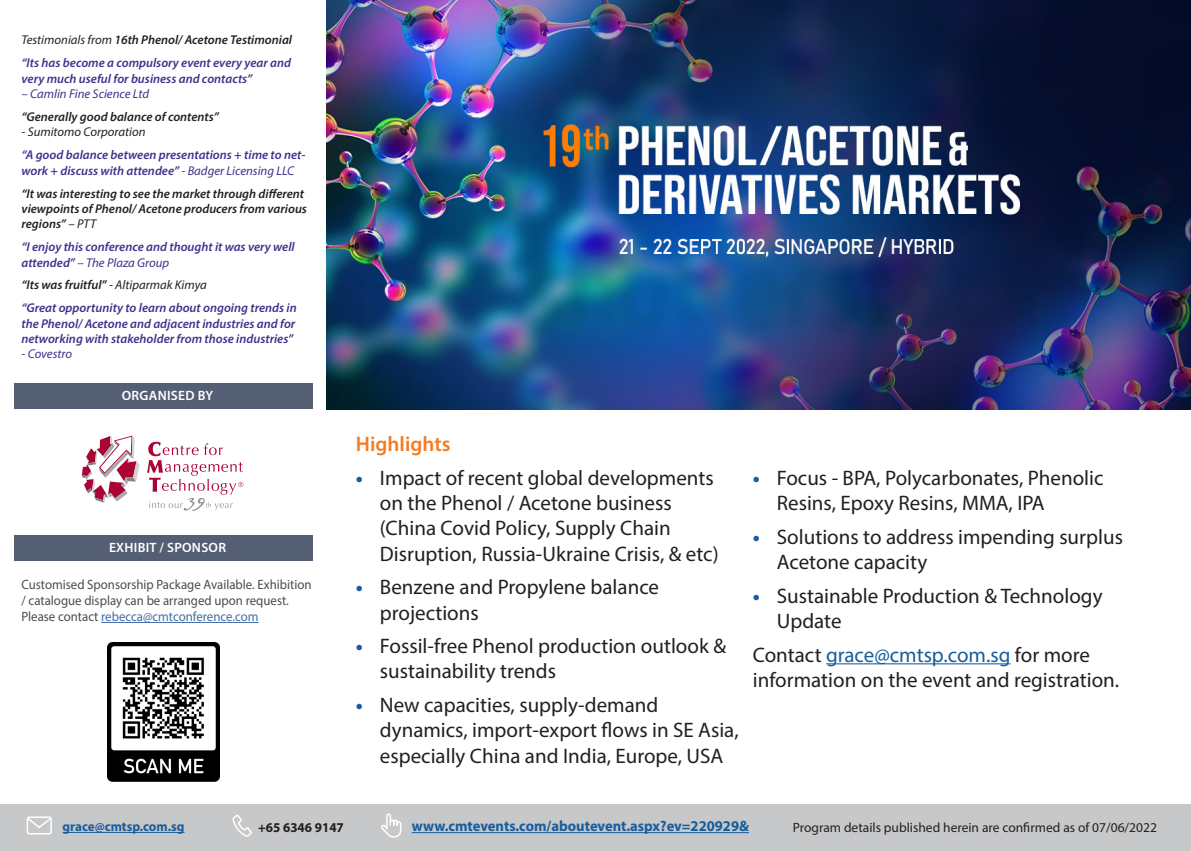
<style>
.page{position:relative;width:1191px;height:851px;background:#fff}
.page>*{position:absolute;margin:0;border:0;box-sizing:border-box;transform-origin:0 0}
.t1{font:21px/25.2px "Myriad Pro";color:#231f20}
.t2{font:600 21px "Myriad Pro";color:#f37c22}
.t3{font:700 15px "Myriad Pro";color:#175d9e}
.t4{font:13.5px/16.2px "Myriad Pro";color:#4b4c4d;scale:.95 1}
.t5{font:13.5px "Myriad Pro";color:#231f20}
.t6{font:600 13.5px "Myriad Pro";letter-spacing:.02em;color:#fff}
.t7{font:700 13.5px "Myriad Pro";color:#175d9e}
.t8{font:700 13.5px "Myriad Pro";color:#231f20}
.t9{font:italic 600 12.75px/15.3px "Myriad Pro";color:#442f8c}
.t10{font:italic 600 12.75px/15.3px "Myriad Pro";color:#231f20}
.t11{font:italic 12.75px "Myriad Pro";color:#442f8c}
.t12{font:italic 12.75px "Myriad Pro";color:#231f20}
.s1{font-weight:400}
.s2{color:#436da8}
.s3{font-weight:700;color:#1e58a6}
.s4{color:#175d9e}
</style>
<div class="page">
<div style="left:0;top:804px;width:1191px;height:46px;background:#c7c8ca"></div>
<hr style="left:412px;top:832px;width:337px;height:1px;background:#175d9e">
<svg style="left:381px;top:813px;width:21px;height:25px"></svg>
<svg style="left:232px;top:814px;width:20px;height:23px"></svg>
<div style="left:27px;top:816px;width:25px;height:18px;border:2px solid #fff;border-radius:2px"></div>
<svg style="left:26px;top:816px;width:26px;height:13px"></svg>
<hr style="left:63px;top:832px;width:121px;height:1px;background:#175d9e">
<hr style="left:826px;top:663px;width:184px;height:1px;background:#175d9e">
<svg style="left:82px;top:435px;width:58px;height:67px"></svg>
<svg style="left:147px;top:441px;width:96px;height:70px"></svg>
<div style="left:14px;top:383px;width:298px;height:25px;background:#545f73"></div>
<hr style="left:101px;top:622px;width:157px;height:1px;background:#436da8">
<div style="left:14px;top:535px;width:298px;height:25px;background:#545f73"></div>
<img style="left:108px;top:642px;width:111px;height:139px">
<img style="left:327px;top:0;width:864px;height:409px">
<p class="t10" style="left:21px;top:32px;width:272px"><span class="s1">Testimonials from</span> 16th Phenol/ Acetone Testimonial</p>
<p class="t9" style="left:21px;top:55px;width:271px">“Its has become a compulsory event every year and very much useful for business and contacts”</p>
<p class="t11" style="left:21px;top:86px;width:129px">– Camlin Fine Science Ltd</p>
<p class="t10" style="left:21px;top:109px;width:199px">“Generally good balance of contents”</p>
<p class="t12" style="left:21px;top:124px;width:125px">- Sumitomo Corporation</p>
<p class="t9" style="left:21px;top:147px;width:285px">“A good balance between presentations + time to net&shy;work + discuss with attendee” <span class="s1">- Badger Licensing LLC</span></p>
<p class="t10" style="left:21px;top:185px;width:287px">“It was interesting to see the market through different viewpoints of Phenol/ Acetone producers from various regions” <span class="s1">– PTT</span></p>
<p class="t9" style="left:21px;top:239px;width:275px">“I enjoy this conference and thought it was very well attended” <span class="s1">– The Plaza Group</span></p>
<p class="t10" style="left:21px;top:277px;width:187px">“Its was fruitful” <span class="s1">- Altiparmak Kimya</span></p>
<p class="t9" style="left:21px;top:300px;width:277px;text-align:justify">“Great opportunity to learn about ongoing trends in the Phenol/ Acetone and adjacent industries and for networking with stakeholder from those industries”</p>
<p class="t11" style="left:21px;top:346px;width:52px">- Covestro</p>
<p class="t6" style="left:122px;top:386px;width:93px">ORGANISED BY</p>
<p class="t6" style="left:109px;top:539px;width:119px">EXHIBIT / SPONSOR</p>
<p class="t4" style="left:22px;top:575px;width:307px">Customised Sponsorship Package Available. Exhibition / catalogue display can be arranged upon request.<br>Please contact <span class="s2">rebecca@cmtconference.com</span></p>
<p class="t2" style="left:356px;top:430px;width:96px">Highlights</p>
<p class="t1" style="left:380px;top:465px;width:340px;text-indent:-24px"><span class="s3">•</span> Impact of recent global developments on the Phenol / Acetone business (China Covid Policy, Supply Chain Disruption, Russia-Ukraine Crisis, &amp; etc)</p>
<p class="t1" style="left:380px;top:574px;width:281px;text-indent:-24px"><span class="s3">•</span> Benzene and Propylene balance projections</p>
<p class="t1" style="left:380px;top:633px;width:347px;text-indent:-24px"><span class="s3">•</span> Fossil-free Phenol production outlook &amp; sustainability trends</p>
<p class="t1" style="left:380px;top:692px;width:360px;text-indent:-24px"><span class="s3">•</span> New capacities, supply-demand dynamics, import-export flows in SE Asia, especially China and India, Europe, USA</p>
<p class="t1" style="left:777px;top:465px;width:328px;text-indent:-24px"><span class="s3">•</span> Focus - BPA, Polycarbonates, Phenolic<br>Resins, Epoxy Resins, MMA, IPA</p>
<p class="t1" style="left:777px;top:524px;width:348px;text-indent:-24px"><span class="s3">•</span> Solutions to address impending surplus<br>Acetone capacity</p>
<p class="t1" style="left:777px;top:582px;width:327px;text-indent:-24px"><span class="s3">•</span> Sustainable Production &amp; Technology<br>Update</p>
<p class="t1" style="left:753px;top:641px;width:368px">Contact <span class="s4">grace@cmtsp.com.sg</span> for more information on the event and registration.</p>
<p class="t7" style="left:63px;top:817px;width:123px">grace@cmtsp.com.sg</p>
<p class="t8" style="left:258px;top:818px;width:87px">+65 6346 9147</p>
<p class="t3" style="left:412px;top:816px;width:339px">www.cmtevents.com/aboutevent.aspx?ev=220929&amp;</p>
<p class="t5" style="left:793px;top:818px;width:365px">Program details published herein are confirmed as of 07/06/2022</p>
</div>
